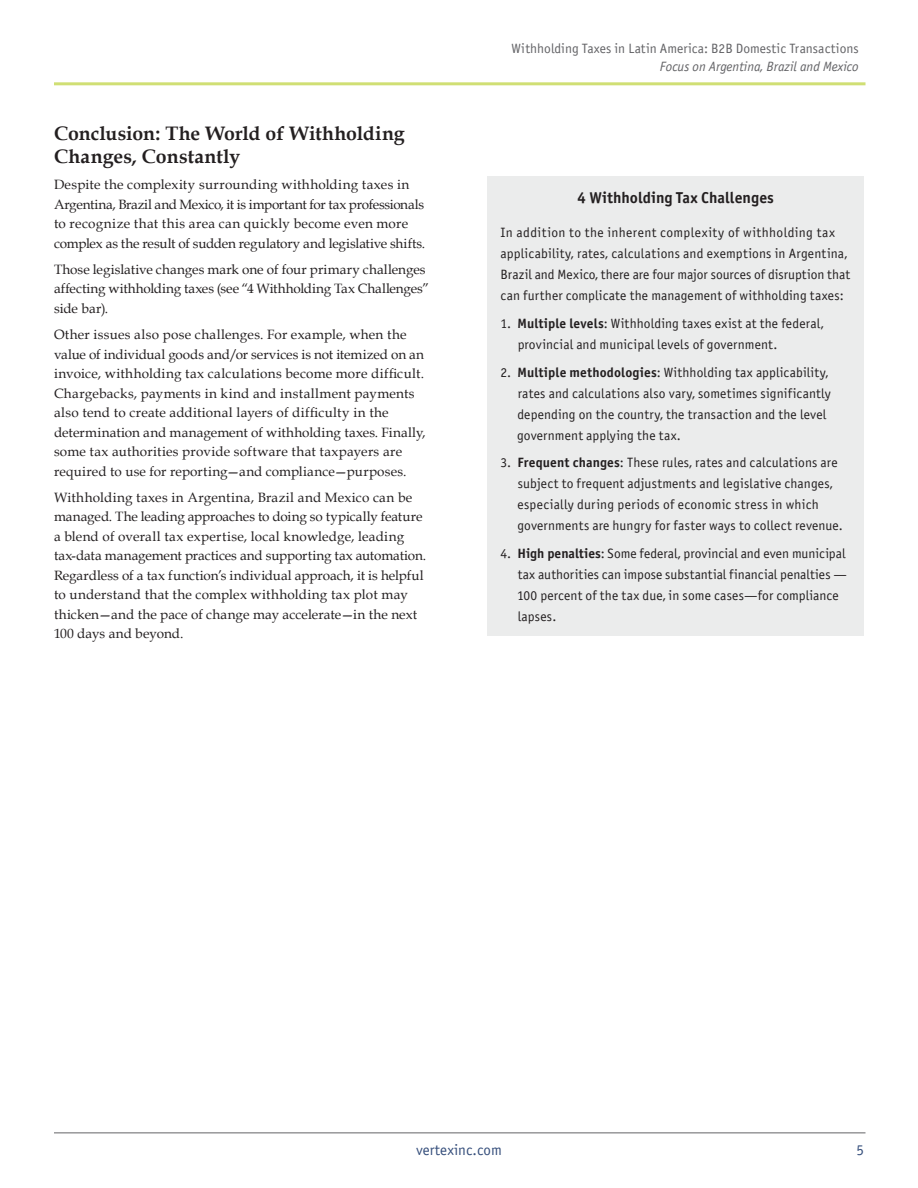
<style>
.page{position:relative;width:918px;height:1188px;background:#fff}
.page>*{position:absolute;margin:0;border:0;box-sizing:border-box;transform-origin:0 0}
.t1{font:700 19.5px/23.4px "Book Antiqua";color:#231f20}
.t2{font:15.75px "Officina Sans Bold A";letter-spacing:.005em;color:#231f20}
.t3{font:15px "Officina Sans Book A";color:#364f7c}
.t4{font:13.5px/19.5px "Book Antiqua";letter-spacing:.005em;color:#231f20}
.t5{font:13.5px/21px "Officina Sans Book A";letter-spacing:.01em;color:#231f20}
.t6{font:13.5px "Officina Sans Book A";color:#636366}
.t7{font:italic 13.5px "Officina Sans Book A";color:#636366}
.s1{font-family:"Officina Sans Bold A"}
</style>
<div class="page">
<hr style="left:54px;top:82px;width:812px;height:3px;background:#d0df74">
<hr style="left:54px;top:1132px;width:812px;height:1px;background:#636366">
<div style="left:487px;top:176px;width:377px;height:460px;background:#ebecec"></div>
<h1 class="t1" style="left:54px;top:121px;width:352px">Conclusion: The World of Withholding<br>Changes, Constantly</h1>
<p class="t4" style="left:54px;top:175px;width:373px">Despite the complexity surrounding withholding taxes in Argentina, Brazil and Mexico, it is important for tax professionals to recognize that this area can quickly become even more complex as the result of sudden regulatory and legislative shifts.</p>
<p class="t4" style="left:54px;top:259px;width:377px">Those legislative changes mark one of four primary challenges affecting withholding taxes (see “4 Withholding Tax Challenges” side bar).</p>
<p class="t4" style="left:54px;top:325px;width:373px">Other issues also pose challenges. For example, when the value of individual goods and/or services is not itemized on an invoice, withholding tax calculations become more difficult.<br>Chargebacks, payments in kind and installment payments also tend to create additional layers of difficulty in the determination and management of withholding taxes. Finally, some tax authorities provide software that taxpayers are required to use for reporting—and compliance—purposes.</p>
<p class="t4" style="left:54px;top:487px;width:374px">Withholding taxes in Argentina, Brazil and Mexico can be managed. The leading approaches to doing so typically feature a blend of overall tax expertise, local knowledge, leading tax-data management practices and supporting tax automation.<br>Regardless of a tax function’s individual approach, it is helpful to understand that the complex withholding tax plot may thicken—and the pace of change may accelerate—in the next 100 days and beyond.</p>
<p class="t6" style="left:512px;top:41px;width:349px">Withholding Taxes in Latin America: B2B Domestic Transactions</p>
<p class="t7" style="left:660px;top:59px;width:200px">Focus on Argentina, Brazil and Mexico</p>
<p class="t2" style="left:577px;top:188px;width:198px">4 Withholding Tax Challenges</p>
<p class="t5" style="left:501px;top:222px;width:351px">In addition to the inherent complexity of withholding tax applicability, rates, calculations and exemptions in Argentina, Brazil and Mexico, there are four major sources of disruption that can further complicate the management of withholding taxes:</p>
<p class="t5" style="left:518px;top:313px;width:307px;text-indent:-17px">1. <span class="s1">Multiple levels</span>: Withholding taxes exist at the federal, provincial and municipal levels of government.</p>
<p class="t5" style="left:517px;top:362px;width:315px;text-indent:-16px">2. <span class="s1">Multiple methodologies</span>: Withholding tax applicability, rates and calculations also vary, sometimes significantly depending on the country, the transaction and the level government applying the tax.</p>
<p class="t5" style="left:517px;top:452px;width:327px;text-indent:-17px">3. <span class="s1">Frequent changes</span>: These rules, rates and calculations are subject to frequent adjustments and legislative changes, especially during periods of economic stress in which governments are hungry for faster ways to collect revenue.</p>
<p class="t5" style="left:517px;top:543px;width:331px;text-indent:-16px">4. <span class="s1">High penalties</span>: Some federal, provincial and even municipal tax authorities can impose substantial financial penalties — 100 percent of the tax due, in some cases—for compliance lapses.</p>
<p class="t3" style="left:416px;top:1142px;width:87px">vertexinc.com</p>
<p class="t3" style="left:856px;top:1142px;width:9px">5</p>
</div>
